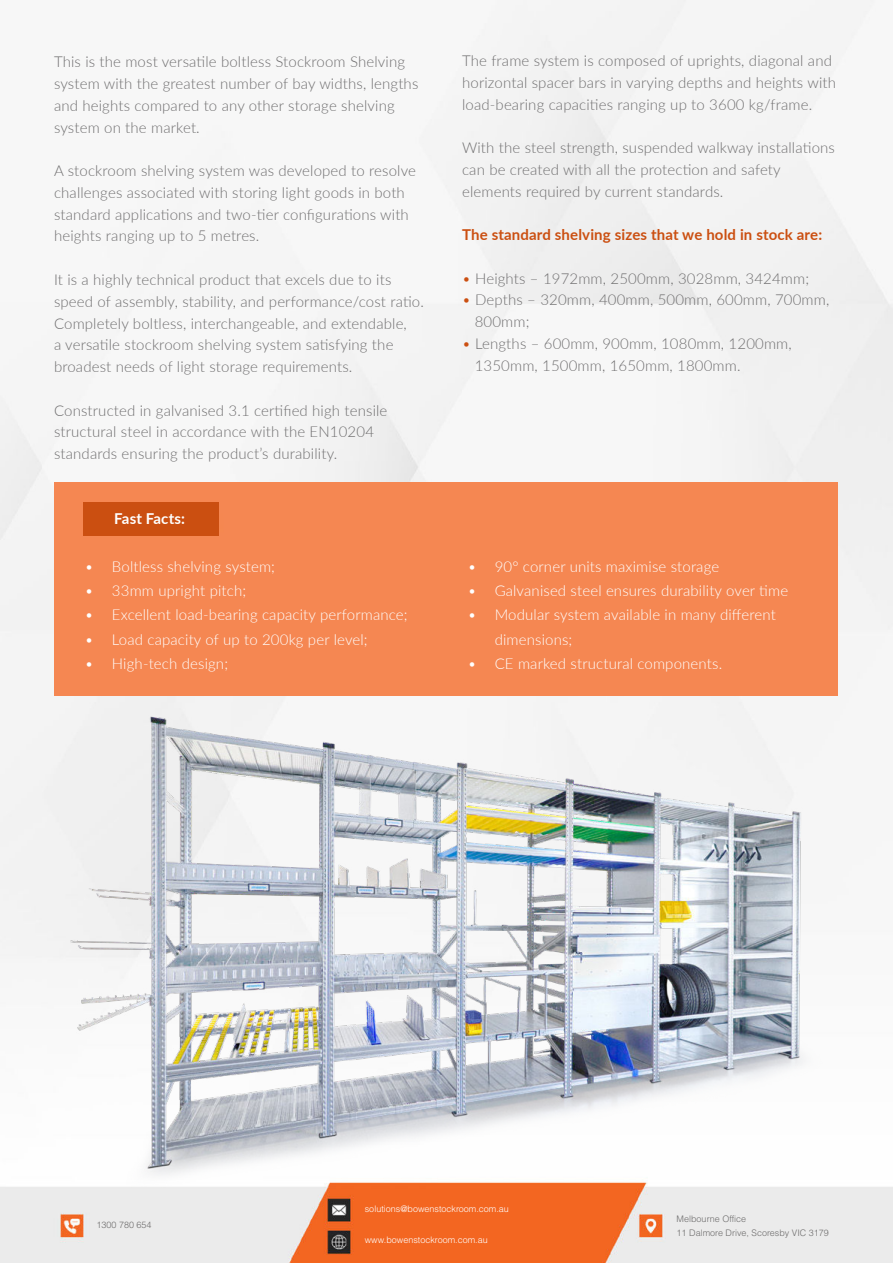
<style>
.page{position:relative;width:893px;height:1263px;background:#fff}
.page>*{position:absolute;margin:0;border:0;box-sizing:border-box;transform-origin:0 0}
.t1{font:300 15px/21.8px "Lato";letter-spacing:.01em;color:#6f6e6f}
.t2{font:300 15px/24px "Lato";letter-spacing:.01em;color:#fff}
.t3{font:700 15px "Lato";letter-spacing:.01em;color:#cb4f11}
.t4{font:700 15px "Lato";letter-spacing:.01em;color:#fff}
.t5{font:300 9px "Helvetica LT Std";color:#fff}
.t6{font:300 9px/13.5px "Helvetica LT Std";color:#6e6d6d}
.s1{color:#cb4f11}
</style>
<div class="page">
<img style="left:0;top:0;width:893px;height:1263px">
<img style="left:54px;top:701px;width:785px;height:495px">
<div style="left:55px;top:482px;width:783px;height:214px;background:#f58752"></div>
<div style="left:83px;top:502px;width:136px;height:34px;background:#cb4f11"></div>
<p class="t1" style="left:54px;top:51px;width:366px">This is the most versatile boltless Stockroom Shelving system with the greatest number of bay widths, lengths and heights compared to any other storage shelving system on the market.</p>
<p class="t1" style="left:54px;top:159px;width:364px">A stockroom shelving system was developed to resolve challenges associated with storing light goods in both standard applications and two-tier configurations with heights ranging up to 5 metres.</p>
<p class="t1" style="left:54px;top:268px;width:371px">It is a highly technical product that excels due to its speed of assembly, stability, and performance/cost ratio.<br>Completely boltless, interchangeable, and extendable,<br>a versatile stockroom shelving system satisfying the broadest needs of light storage requirements.</p>
<p class="t1" style="left:54px;top:399px;width:335px">Constructed in galvanised 3.1 certified high tensile structural steel in accordance with the EN10204 standards ensuring the product’s durability.</p>
<p class="t4" style="left:114px;top:513px;width:72px">Fast Facts:</p>
<p class="t2" style="left:85px;top:555px;width:192px">• Boltless shelving system;</p>
<p class="t2" style="left:85px;top:579px;width:163px">• 33mm upright pitch;</p>
<p class="t2" style="left:85px;top:603px;width:324px">• Excellent load-bearing capacity performance;</p>
<p class="t2" style="left:85px;top:627px;width:284px">• Load capacity of up to 200kg per level;</p>
<p class="t2" style="left:85px;top:651px;width:145px">• High-tech design;</p>
<p class="t1" style="left:462px;top:49px;width:375px">The frame system is composed of uprights, diagonal and horizontal spacer bars in varying depths and heights with load-bearing capacities ranging up to 3600 kg/frame.</p>
<p class="t1" style="left:462px;top:136px;width:374px">With the steel strength, suspended walkway installations can be created with all the protection and safety elements required by current standards.</p>
<p class="t3" style="left:462px;top:229px;width:362px">The standard shelving sizes that we hold in stock are:</p>
<p class="t1" style="left:462px;top:267px;width:349px"><span class="s1">•</span> Heights – 1972mm, 2500mm, 3028mm, 3424mm;</p>
<p class="t1" style="left:475px;top:289px;width:356px;text-indent:-13px"><span class="s1">•</span> Depths – 320mm, 400mm, 500mm, 600mm, 700mm,<br>800mm;</p>
<p class="t1" style="left:475px;top:332px;width:319px;text-indent:-13px"><span class="s1">•</span> Lengths – 600mm, 900mm, 1080mm, 1200mm,<br>1350mm, 1500mm, 1650mm, 1800mm.</p>
<p class="t2" style="left:468px;top:555px;width:253px">• 90° corner units maximise storage</p>
<p class="t2" style="left:468px;top:579px;width:322px">• Galvanised steel ensures durability over time</p>
<p class="t2" style="left:495px;top:603px;width:283px;text-indent:-27px">• Modular system available in many different dimensions;</p>
<p class="t2" style="left:468px;top:651px;width:256px">• CE marked structural components.</p>
<p class="t6" style="left:96px;top:1219px;width:57px">1300 780 654</p>
<p class="t5" style="left:365px;top:1205px;width:146px">solutions@bowenstockroom.com.au</p>
<p class="t5" style="left:365px;top:1236px;width:124px">www.bowenstockroom.com.au</p>
<p class="t5" style="left:435px;top:1205px;width:58px">group.com.au</p>
<p class="t5" style="left:425px;top:1236px;width:53px">rage.com.au</p>
<p class="t6" style="left:677px;top:1213px;width:154px">Melbourne Office<br>11 Dalmore Drive, Scoresby VIC 3179</p>
<p class="t6" style="left:677px;top:1227px;width:64px">Brisbane Office</p>
</div>
